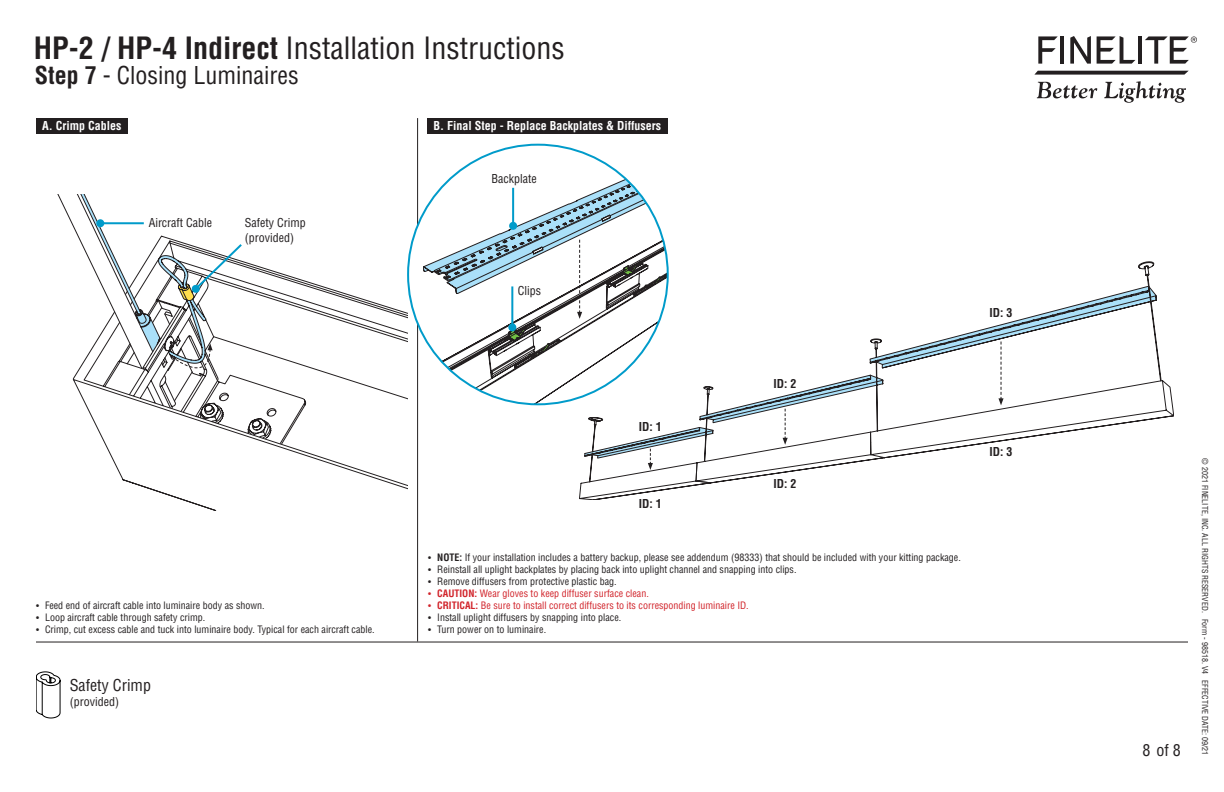
<style>
.page{position:relative;width:1224px;height:792px;background:#fff}
.page>*{position:absolute;margin:0;border:0;box-sizing:border-box;transform-origin:0 0}
.t1{font:condensed 30px "Helvetica";color:#231f20}
.t2{font:condensed 24px "Helvetica";color:#231f20}
.t3{font:condensed 16px "Helvetica";color:#231f20}
.t4{font:condensed 12px "Helvetica";color:#231f20}
.t5{font:700 condensed 12px "Helvetica";color:#fff}
.t6{font:700 condensed 12px "Helvetica";color:#231f20}
.t7{font:condensed 10px "Helvetica";color:#231f20}
.t8{font:condensed 10px "Helvetica";color:#d1232a}
.t9{font:condensed 8px "Helvetica";color:#231f20}
.s1{font-weight:700}
.s2{font-size:9px}
</style>
<div class="page">
<svg style="left:1034px;top:71px;width:155px;height:4px"></svg>
<svg style="left:1038px;top:36px;width:20px;height:28px"></svg>
<hr style="left:1060px;top:36px;width:4px;height:28px;background:#231f20">
<svg style="left:1070px;top:36px;width:21px;height:28px"></svg>
<svg style="left:1097px;top:36px;width:38px;height:28px"></svg>
<hr style="left:1138px;top:36px;width:4px;height:28px;background:#231f20">
<svg style="left:1145px;top:36px;width:52px;height:28px"></svg>
<svg style="left:1037px;top:82px;width:60px;height:16px"></svg>
<svg style="left:1104px;top:81px;width:82px;height:22px"></svg>
<svg style="left:36px;top:672px;width:24px;height:46px"></svg>
<svg style="left:105px;top:281px;width:302px;height:230px"></svg>
<svg style="left:57px;top:195px;width:249px;height:249px"></svg>
<svg style="left:579px;top:294px;width:582px;height:206px"></svg>
<div style="left:36px;top:118px;width:91px;height:15px;background:#231f20"></div>
<svg style="left:77px;top:195px;width:167px;height:192px"></svg>
<hr style="left:417px;top:118px;width:1px;height:524px;background:#231f20">
<div style="left:428px;top:118px;width:240px;height:15px;background:#231f20"></div>
<svg style="left:418px;top:156px;width:738px;height:314px"></svg>
<hr style="left:36px;top:642px;width:1152px;height:1px;background:#231f20">
<h1 class="t1" style="left:34px;top:29px;width:532px"><span class="s1">HP-2 / HP-4 Indirect</span> Installation Instructions</h1>
<p class="t2" style="left:35px;top:60px;width:265px"><span class="s1">Step 7</span> - Closing Luminaires</p>
<p class="t5" style="left:42px;top:118px;width:81px">A. Crimp Cables</p>
<p class="t4" style="left:149px;top:215px;width:65px">Aircraft Cable</p>
<p class="t4" style="left:245px;top:215px;width:62px">Safety Crimp</p>
<p class="t4" style="left:245px;top:230px;width:51px">(provided)</p>
<p class="t7" style="left:36px;top:599px;width:230px"><span class="s2">•</span> Feed end of aircraft cable into luminaire body as shown.</p>
<p class="t7" style="left:36px;top:611px;width:171px"><span class="s2">•</span> Loop aircraft cable through safety crimp.</p>
<p class="t7" style="left:36px;top:623px;width:340px"><span class="s2">•</span> Crimp, cut excess cable and tuck into luminaire body. Typical for each aircraft cable.</p>
<p class="t3" style="left:70px;top:676px;width:83px">Safety Crimp</p>
<p class="t4" style="left:70px;top:694px;width:51px">(provided)</p>
<p class="t5" style="left:434px;top:118px;width:229px">B. Final Step - Replace Backplates &amp; Diffusers</p>
<p class="t4" style="left:491px;top:171px;width:47px">Backplate</p>
<p class="t4" style="left:518px;top:284px;width:25px">Clips</p>
<p class="t6" style="left:639px;top:419px;width:25px">ID: 1</p>
<p class="t6" style="left:639px;top:496px;width:25px">ID: 1</p>
<p class="t6" style="left:774px;top:376px;width:25px">ID: 2</p>
<p class="t6" style="left:774px;top:476px;width:25px">ID: 2</p>
<p class="t7" style="left:428px;top:551px;width:534px"><span class="s2">•</span> <span class="s1">NOTE:</span> If your installation includes a battery backup, please see addendum (98333) that should be included with your kitting package.</p>
<p class="t7" style="left:428px;top:563px;width:370px"><span class="s2">•</span> Reinstall all uplight backplates by placing back into uplight channel and snapping into clips.</p>
<p class="t7" style="left:428px;top:575px;width:190px"><span class="s2">•</span> Remove diffusers from protective plastic bag.</p>
<p class="t8" style="left:428px;top:587px;width:222px"><span class="s2">•</span> <span class="s1">CAUTION:</span> Wear gloves to keep diffuser surface clean.</p>
<p class="t8" style="left:428px;top:599px;width:322px"><span class="s2">•</span> <span class="s1">CRITICAL:</span> Be sure to install correct diffusers to its corresponding luminaire ID.</p>
<p class="t7" style="left:428px;top:611px;width:195px"><span class="s2">•</span> Install uplight diffusers by snapping into place.</p>
<p class="t7" style="left:428px;top:623px;width:119px"><span class="s2">•</span> Turn power on to luminaire.</p>
<p class="t6" style="left:990px;top:305px;width:25px">ID: 3</p>
<p class="t6" style="left:990px;top:445px;width:25px">ID: 3</p>
<h3 class="t3" style="left:1142px;top:740px;width:40px">8 of 8</h3>
<p class="t9" style="left:1210px;top:458px;width:299px;rotate:90deg">© 2021 FINELITE, INC. ALL RIGHTS RESERVED. Form - 98518. V4 EFFECTIVE DATE: 09/21</p>
</div>
